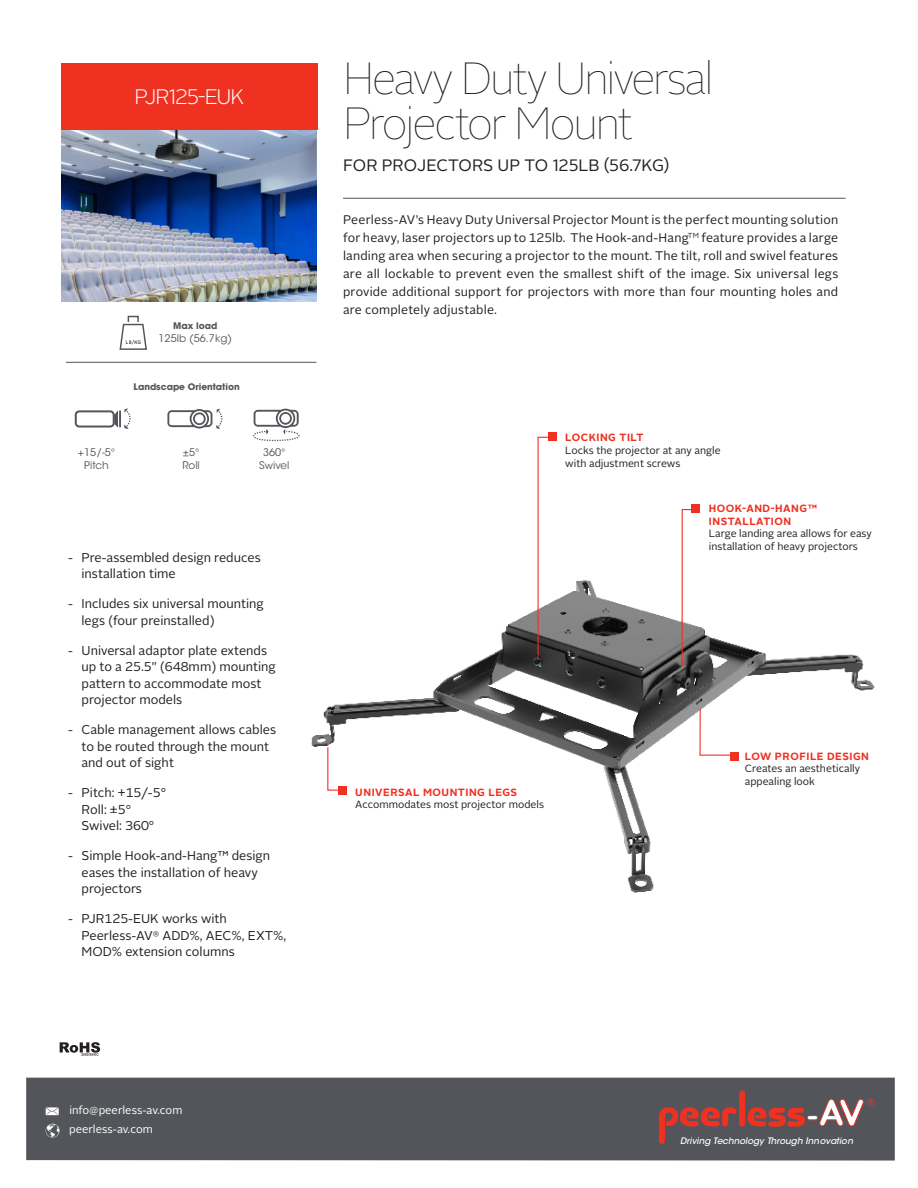
<style>
.page{position:relative;width:918px;height:1188px;background:#fff}
.page>*{position:absolute;margin:0;border:0;box-sizing:border-box;transform-origin:0 0}
.Product_Name{font:100 45px "Alright Sans";letter-spacing:-.06em;color:#231f20}
.Product_Number{font:300 21px "Alright Sans";letter-spacing:-.07em;color:#fff}
.Dimensions{font:16.5px "Alright Sans";letter-spacing:-.005em;color:#231f20}
.Bullets{font:12.75px/16.5px "Alright Sans";color:#231f20}
.Body{font:12.45px/18px "Alright Sans";letter-spacing:.015em;color:#231f20;text-align:justify}
.t1{font:11.25px "Alright Sans";color:#fff}
.t2{font:10.5px/12.8px "Alright Sans";color:#231f20}
.t3{font:700 10.5px "Alright Sans";letter-spacing:.05em;color:#ef3122}
.t4{font:10.5px "ITC Avant Garde Std";color:#54555a}
.t5{font:700 9px "ITC Avant Garde Std";color:#54555a}
.t6{font:italic 500 8.85px "ITC Avant Garde Std";color:#fff}
</style>
<div class="page">
<img style="left:311px;top:580px;width:564px;height:313px">
<img style="left:61px;top:130px;width:255px;height:171px">
<svg style="left:699px;top:708px;width:37px;height:48px"></svg>
<hr style="left:343px;top:198px;width:503px;height:1px;background:#54555a">
<div style="left:61px;top:63px;width:257px;height:67px;background:#ef3122"></div>
<div style="left:730px;top:752px;width:9px;height:9px;background:#ef3122"></div>
<div style="left:548px;top:432px;width:9px;height:9px;background:#ef3122"></div>
<div style="left:691px;top:504px;width:9px;height:9px;background:#ef3122"></div>
<svg style="left:537px;top:436px;width:15px;height:222px"></svg>
<svg style="left:60px;top:1042px;width:40px;height:14px"></svg>
<svg style="left:681px;top:509px;width:20px;height:159px"></svg>
<div style="left:338px;top:786px;width:9px;height:9px;background:#ef3122"></div>
<svg style="left:327px;top:746px;width:15px;height:45px"></svg>
<hr style="left:66px;top:362px;width:250px;height:1px;background:#54555a">
<svg style="left:119px;top:316px;width:28px;height:34px"></svg>
<div style="left:26px;top:1078px;width:869px;height:83px;background:#54555a"></div>
<svg style="left:659px;top:1107px;width:78px;height:37px"></svg>
<div style="left:739px;top:1091px;width:6px;height:36px;background:#ef3122;border-radius:3px"></div>
<svg style="left:748px;top:1099px;width:127px;height:28px"></svg>
<svg style="left:46px;top:1107px;width:13px;height:8px"></svg>
<svg style="left:46px;top:1124px;width:14px;height:14px"></svg>
<svg style="left:253px;top:408px;width:47px;height:34px"></svg>
<svg style="left:167px;top:408px;width:56px;height:21px"></svg>
<div style="left:75px;top:410px;width:40px;height:18px;border:2px solid #54555a;border-radius:4px"></div>
<svg style="left:113px;top:408px;width:18px;height:21px"></svg>
<p class="Product_Number" style="left:134px;top:83px;width:111px">PJR125-EUK</p>
<p class="t5" style="left:173px;top:319px;width:46px">Max load</p>
<p class="t4" style="left:159px;top:332px;width:75px">125lb (56.7kg)</p>
<p class="t5" style="left:134px;top:381px;width:108px">Landscape Orientation</p>
<p class="t4" style="left:78px;top:446px;width:39px">+15/-5°</p>
<p class="t4" style="left:84px;top:459px;width:26px">Pitch</p>
<p class="t4" style="left:183px;top:446px;width:18px">±5°</p>
<p class="t4" style="left:182px;top:459px;width:19px">Roll</p>
<p class="t4" style="left:263px;top:446px;width:24px">360°</p>
<p class="t4" style="left:259px;top:459px;width:32px">Swivel</p>
<p class="Bullets" style="left:82px;top:549px;width:181px;text-indent:-14px">- Pre-assembled design reduces installation time</p>
<p class="Bullets" style="left:82px;top:596px;width:184px;text-indent:-14px">- Includes six universal mounting legs (four preinstalled)</p>
<p class="Bullets" style="left:82px;top:642px;width:196px;text-indent:-14px">- Universal adaptor plate extends up to a 25.5" (648mm) mounting pattern to accommodate most projector models</p>
<p class="Bullets" style="left:82px;top:722px;width:196px;text-indent:-14px">- Cable management allows cables to be routed through the mount and out of sight</p>
<p class="Bullets" style="left:82px;top:785px;width:86px;text-indent:-14px">- Pitch: +15/-5°<br>Roll: ±5°<br>Swivel: 360°</p>
<p class="Bullets" style="left:82px;top:848px;width:190px;text-indent:-14px">- Simple Hook-and-Hang™ design eases the installation of heavy projectors</p>
<p class="Bullets" style="left:82px;top:911px;width:206px;text-indent:-14px">- PJR125-EUK works with<br>Peerless-AV<sup>®</sup> ADD%, AEC%, EXT%,<br>MOD% extension columns</p>
<p class="Product_Name" style="left:343px;top:48px;width:372px">Heavy Duty Universal</p>
<p class="Product_Name" style="left:343px;top:93px;width:291px">Projector Mount</p>
<p class="Dimensions" style="left:343px;top:154px;width:328px">FOR PROJECTORS UP TO 125LB (56.7KG)</p>
<p class="Body" style="left:343px;top:211px;width:497px">Peerless-AV’s Heavy Duty Universal Projector Mount is the perfect mounting solution for heavy, laser projectors up to 125lb. The Hook-and-Hang<sup>TM</sup> feature provides a large landing area when securing a projector to the mount. The tilt, roll and swivel features are all lockable to prevent even the smallest shift of the image. Six universal legs provide additional support for projectors with more than four mounting holes and are completely adjustable.</p>
<p class="t3" style="left:565px;top:430px;width:80px">LOCKING TILT</p>
<p class="t2" style="left:565px;top:444px;width:157px">Locks the projector at any angle with adjustment screws</p>
<p class="t3" style="left:709px;top:501px;width:110px">HOOK-AND-HANG™</p>
<p class="t3" style="left:709px;top:514px;width:84px">INSTALLATION</p>
<p class="t2" style="left:709px;top:528px;width:165px">Large landing area allows for easy installation of heavy projectors</p>
<p class="t3" style="left:355px;top:785px;width:163px">UNIVERSAL MOUNTING LEGS</p>
<p class="t2" style="left:355px;top:798px;width:190px">Accommodates most projector models</p>
<p class="t3" style="left:745px;top:749px;width:126px">LOW PROFILE DESIGN</p>
<p class="t2" style="left:745px;top:763px;width:117px">Creates an aesthetically appealing look</p>
<p class="t1" style="left:69px;top:1103px;width:114px">info@peerless-av.com</p>
<p class="t1" style="left:69px;top:1122px;width:85px">peerless-av.com</p>
<p class="t6" style="left:680px;top:1135px;width:174px">Driving Technology Through Innovation</p>
</div>
